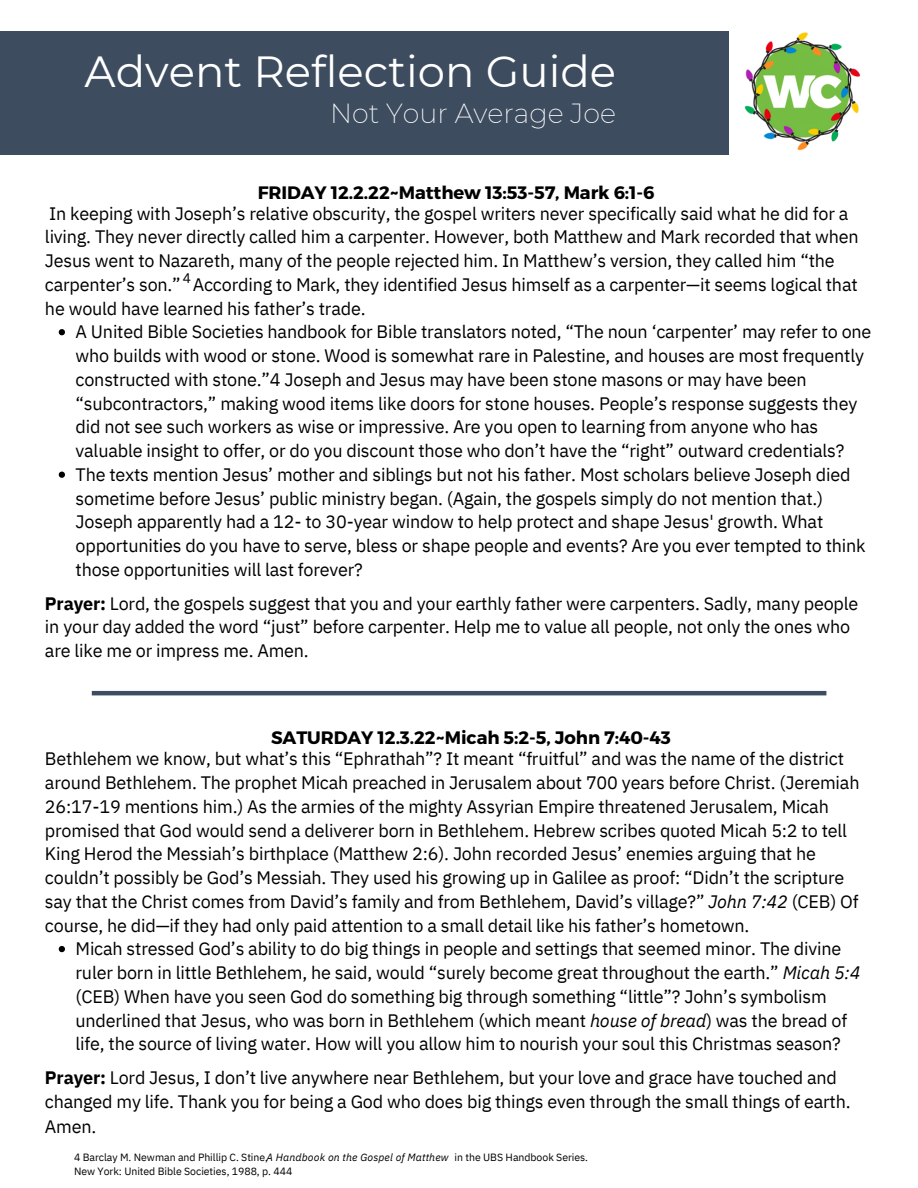
<style>
.page{position:relative;width:918px;height:1188px;background:#fff}
.page>*{position:absolute;margin:0;border:0;box-sizing:border-box;transform-origin:0 0}
.t1{font:43.5px "Montserrat";color:#fff}
.t2{font:200 27px "Montserrat";color:#fff}
.t3{font:18px/23.7px "IBM Plex Sans";letter-spacing:-.01em;color:#000}
.t4{font:700 18px "Montserrat";letter-spacing:-.005em;color:#000}
.t5{font:13.5px "Canva Sans";color:#000}
.t6{font:10.5px/14px "IBM Plex Sans";letter-spacing:-.005em;color:#000}
.s1{font-weight:700}
.s2{font-style:italic}
</style>
<div class="page">
<img style="left:744px;top:32px;width:116px;height:119px">
<div style="left:0;top:31px;width:729px;height:124px;background:#3e4c60"></div>
<svg style="left:59px;top:329px;width:6px;height:6px"></svg>
<svg style="left:59px;top:472px;width:6px;height:6px"></svg>
<svg style="left:59px;top:946px;width:6px;height:6px"></svg>
<hr style="left:92px;top:691px;width:734px;height:4px;background:#3e4c60">
<h1 class="t1" style="left:84px;top:44px;width:533px">Advent Reflection Guide</h1>
<h2 class="t2" style="left:330px;top:97px;width:287px">Not Your Average Joe</h2>
<p class="t4" style="left:258px;top:181px;width:398px">FRIDAY 12.2.22~Matthew 13:53-57, Mark 6:1-6</p>
<p class="t3" style="left:45px;top:201px;width:815px">In keeping with Joseph’s relative obscurity, the gospel writers never specifically said what he did for a living. They never directly called him a carpenter. However, both Matthew and Mark recorded that when Jesus went to Nazareth, many of the people rejected him. In Matthew’s version, they called him “the carpenter’s son.” According to Mark, they identified Jesus himself as a carpenter—it seems logical that he would have learned his father’s trade.</p>
<p class="t5" style="left:183px;top:268px;width:10px">4</p>
<p class="t3" style="left:76px;top:320px;width:797px">A United Bible Societies handbook for Bible translators noted, “The noun ‘carpenter’ may refer to one who builds with wood or stone. Wood is somewhat rare in Palestine, and houses are most frequently constructed with stone.”4 Joseph and Jesus may have been stone masons or may have been “subcontractors,” making wood items like doors for stone houses. People’s response suggests they did not see such workers as wise or impressive. Are you open to learning from anyone who has valuable insight to offer, or do you discount those who don’t have the “right” outward credentials?<br>The texts mention Jesus’ mother and siblings but not his father. Most scholars believe Joseph died sometime before Jesus’ public ministry began. (Again, the gospels simply do not mention that.)<br>Joseph apparently had a 12- to 30-year window to help protect and shape Jesus' growth. What opportunities do you have to serve, bless or shape people and events? Are you ever tempted to think those opportunities will last forever?</p>
<p class="t3" style="left:45px;top:591px;width:815px"><span class="s1">Prayer:</span> Lord, the gospels suggest that you and your earthly father were carpenters. Sadly, many people in your day added the word “just” before carpenter. Help me to value all people, not only the ones who are like me or impress me. Amen.</p>
<p class="t4" style="left:271px;top:726px;width:401px">SATURDAY 12.3.22~Micah 5:2-5, John 7:40-43</p>
<p class="t3" style="left:45px;top:747px;width:816px">Bethlehem we know, but what’s this “Ephrathah”? It meant “fruitful” and was the name of the district around Bethlehem. The prophet Micah preached in Jerusalem about 700 years before Christ. (Jeremiah 26:17-19 mentions him.) As the armies of the mighty Assyrian Empire threatened Jerusalem, Micah promised that God would send a deliverer born in Bethlehem. Hebrew scribes quoted Micah 5:2 to tell King Herod the Messiah’s birthplace (Matthew 2:6). John recorded Jesus’ enemies arguing that he couldn’t possibly be God’s Messiah. They used his growing up in Galilee as proof: “Didn’t the scripture say that the Christ comes from David’s family and from Bethlehem, David’s village?” <span class="s2">John 7:42</span> (CEB) Of course, he did—if they had only paid attention to a small detail like his father’s hometown.</p>
<p class="t3" style="left:76px;top:937px;width:786px">Micah stressed God’s ability to do big things in people and settings that seemed minor. The divine ruler born in little Bethlehem, he said, would “surely become great throughout the earth.” <span class="s2">Micah 5:4 </span>(CEB) When have you seen God do something big through something “little”? John’s symbolism underlined that Jesus, who was born in Bethlehem (which meant <span class="s2">house of bread</span>) was the bread of life, the source of living water. How will you allow him to nourish your soul this Christmas season?</p>
<p class="t3" style="left:45px;top:1065px;width:807px;line-height:24.3px"><span class="s1">Prayer:</span> Lord Jesus, I don’t live anywhere near Bethlehem, but your love and grace have touched and changed my life. Thank you for being a God who does big things even through the small things of earth.<br>Amen.</p>
<p class="t6" style="left:74px;top:1150px;width:516px">4 Barclay M. Newman and Phillip C. Stine,<span class="s2">A Handbook on the Gospel of Matthew</span> in the UBS Handbook Series.<br>New York: United Bible Societies, 1988, p. 444</p>
</div>
